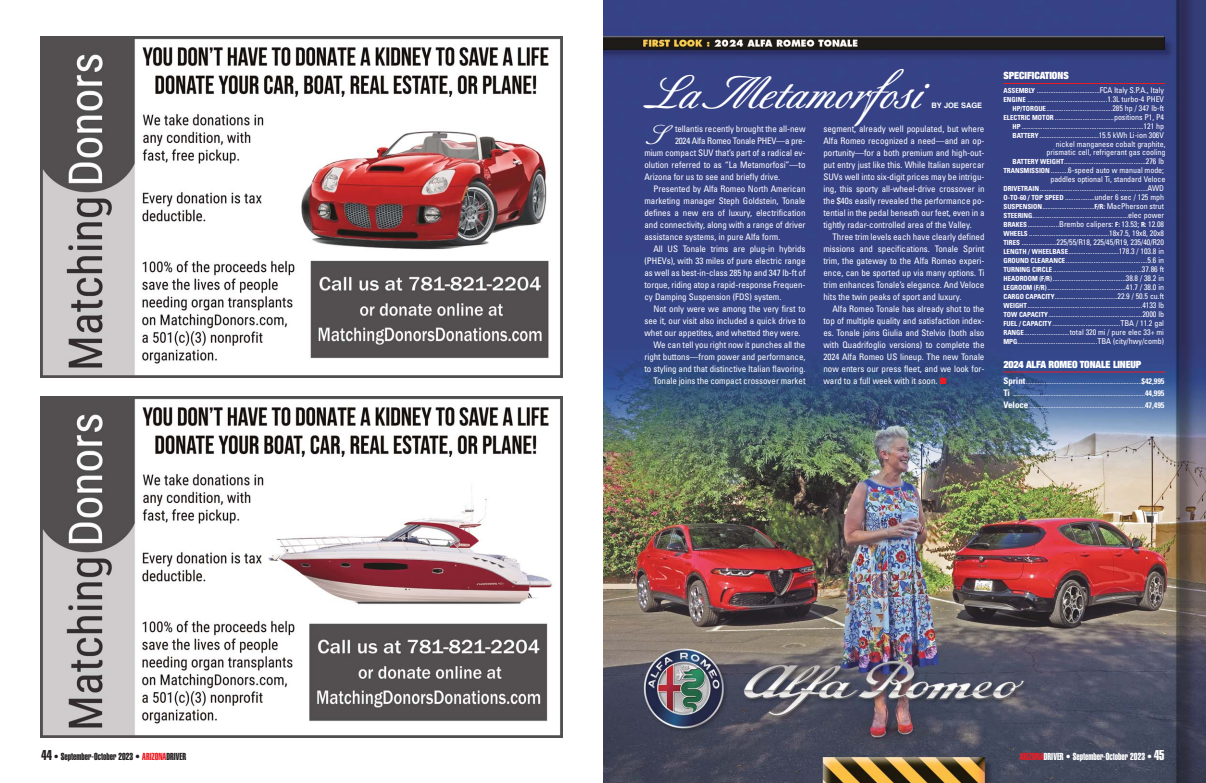
<style>
.page{position:relative;width:1206px;height:783px;background:#fff}
.page>*{position:absolute;margin:0;border:0;box-sizing:border-box;transform-origin:0 0}
.t1{font:500 46px "Berthold Script";color:#fff}
.t2{font:500 26.1px "Berthold Script";color:#fff}
.t3{font:900 expanded 10px "Helvetica Neue";letter-spacing:-.015em;color:#fff}
.t4{font:10px "Helvetica Extra Compressed";color:#fff}
.t5{font:10px "Helvetica Extra Compressed";color:#231f20}
.t6{font:condensed 9px/12px "Univers";letter-spacing:-.005em;color:#fff;text-align:justify}
.t7{font:condensed 8px/8.9px "Univers";letter-spacing:-.005em;color:#fff;text-align:right}
.t8{font:condensed 7.5px/12px "Univers";color:#fff;text-align:justify}
.t9{font:700 7.5px "Helvetica";letter-spacing:-.005em;color:#fff}
.s1{font-size:14px}
.s2{color:#ed1c24}
.s3{font-weight:700;font-size:7px}
.s4{font-weight:700;font-size:9px}
.s5{font-weight:700;font-size:8px}
</style>
<div class="page">
<img style="left:603px;top:0;width:603px;height:783px">
<hr style="left:1004px;top:83px;width:161px;height:1px;background:#ed1c24">
<hr style="left:1004px;top:372px;width:161px;height:1px;background:#ed1c24">
<img style="left:40px;top:36px;width:522px;height:342px">
<img style="left:40px;top:396px;width:522px;height:342px">
<p class="t5" style="left:42px;top:753px;width:146px"><span class="s1">44</span> • September-October 2023 • <span class="s2">ARIZONA</span>DRIVER</p>
<h1 class="t1" style="left:644px;top:72px;width:277px">LaMetamorfosi</h1>
<p class="t9" style="left:932px;top:103px;width:52px">BY JOE SAGE</p>
<h2 class="t2" style="left:644px;top:123px;width:18px">S</h2>
<p class="t6" style="left:675px;top:124px;width:132px">tellantis recently brought the all-new</p>
<p class="t6" style="left:824px;top:124px;width:163px">segment, already well populated, but where Alfa Romeo recognized a need—and an op - por tunity—for a both premium and high-out&shy;put entry just like this. While Italian supercar SUVs well into six-digit prices may be intrigu&shy;ing, this sporty all-wheel-drive crossover in the $40s easily revealed the performance po - tential in the pedal beneath our feet, even in a tightly radar-controlled area of the Valley.</p>
<p class="t6" style="left:824px;top:232px;width:163px;text-indent:9px">Three trim levels each have clearly defined missions and specifications. Tonale Sprint trim, the gateway to the Alfa Romeo experi&shy;ence, can be sported up via many options. Ti trim enhances Tonale’s elegance. And Veloce hits the twin peaks of sport and luxury.</p>
<p class="t6" style="left:824px;top:304px;width:163px;text-indent:9px">Alfa Romeo Tonale has already shot to the top of multiple quality and satisfaction index&shy;es. Tonale joins Giulia and Stelvio (both also with Quadrifoglio versions) to complete the 2024 Alfa Romeo US lineup. The new Tonale now enters our press fleet, and we look for&shy;ward to a full week with it soon. <span class="s2">■</span></p>
<p class="t6" style="left:675px;top:136px;width:132px">2024 Alfa Romeo Tonale PHEV—a pre -</p>
<p class="t6" style="left:644px;top:148px;width:163px">mium compact SUV that’s part of a radical ev -</p>
<p class="t6" style="left:644px;top:160px;width:163px">olution referred to as “La Metamorfosi”—to</p>
<p class="t6" style="left:644px;top:172px;width:137px">Ari zona for us to see and briefly drive.</p>
<p class="t6" style="left:653px;top:184px;width:154px">Presented by Alfa Romeo North American</p>
<p class="t6" style="left:644px;top:196px;width:162px">marketing manager Steph Goldstein, Tonale</p>
<p class="t6" style="left:644px;top:208px;width:163px">defines a new era of luxury, electrification</p>
<p class="t6" style="left:644px;top:220px;width:162px">and connectivity, along with a range of driver</p>
<p class="t6" style="left:644px;top:232px;width:137px">as sistance systems, in pure Alfa form.</p>
<p class="t6" style="left:653px;top:244px;width:154px">All US Tonale trims are plug-in hybrids</p>
<p class="t6" style="left:644px;top:256px;width:163px">(PHEVs), with 33 miles of pure electric range</p>
<p class="t6" style="left:644px;top:268px;width:163px">as well as best-in-class 285 hp and 347 lb-ft of</p>
<p class="t6" style="left:644px;top:280px;width:163px">torque, riding atop a rapid-response Frequen -</p>
<p class="t6" style="left:644px;top:292px;width:138px">cy Damping Suspension (FDS) system.</p>
<p class="t6" style="left:653px;top:304px;width:154px">Not only were we among the very first to</p>
<p class="t6" style="left:644px;top:316px;width:163px">see it, our visit also included a quick drive to</p>
<p class="t6" style="left:644px;top:328px;width:158px">whet our appetites, and whetted they were.</p>
<p class="t6" style="left:653px;top:340px;width:153px">We can tell you right now it punches all the</p>
<p class="t6" style="left:644px;top:352px;width:163px">right buttons—from power and performance,</p>
<p class="t6" style="left:644px;top:364px;width:163px">to styling and that distinctive Italian flavoring.</p>
<p class="t6" style="left:653px;top:376px;width:154px">Tonale joins the compact crossover market</p>
<p class="t3" style="left:1004px;top:72px;width:67px">SPECIFICATIONS</p>
<p class="t7" style="left:1004px;top:87px;width:164px"><span class="s3">ASSEMBLY</span> .....................................FCA Italy S.P.A., Italy <span class="s3">ENGINE</span> ..............................................1.3L turbo-4 PHEV <span class="s3">HP/TORQUE</span>......................................285 hp / 347 lb-ft <span class="s3">ELECTRIC MOTOR</span> ..................................positions P1, P4<br><span class="s3">HP</span> ......................................................................121 hp <span class="s3">BATTERY</span> ..................................15.5 kWh Li-ion 306V nickel manganese cobalt graphite,<br>prismatic cell, refrigerant gas cooling<br><span class="s3">BATTERY WEIGHT</span>...............................................276 lb <span class="s3">TRANSMISSION</span> ..........6-speed auto w manual mode; paddles optional Ti, standard Veloce <span class="s3">DRIVETRAIN</span>..............................................................AWD <span class="s3">O-TO-60 / TOP SPEED</span> .................under 6 sec / 125 mph <span class="s3">SUSPENSION</span>..............................<span class="s3">F/R:</span> MacPherson strut <span class="s3">STEERING</span>.......................................................elec power <span class="s3">BRAKES</span>..................Brembo calipers: <span class="s3">F:</span> 13.53; <span class="s3">R:</span> 12.08<br><span class="s3">WHEELS</span> ..............................................18x7.5, 19x8, 20x8<br><span class="s3">TIRES</span> ....................225/55/R18, 225/45/R19, 235/40/R20<br><span class="s3">LENGTH / WHEELBASE</span>.............................178.3 / 103.8 in <span class="s3">GROUND CLEARANCE</span>...............................................5.6 in <span class="s3">TURNING CIRCLE</span> ...................................................37.86 ft <span class="s3">HEADROOM (F/R)</span>..........................................38.8 / 38.2 in <span class="s3">LEGROOM (F/R)</span>.............................................41.7 / 38.0 in <span class="s3">CARGO CAPACITY</span>....................................22.9 / 50.5 cu.ft <span class="s3">WEIGHT</span>..................................................................4133 lb <span class="s3">TOW CAPACITY</span>......................................................2000 lb <span class="s3">FUEL / CAPACITY</span> .......................................TBA / 11.2 gal <span class="s3">RANGE</span>..........................total 320 mi / pure elec 33+ mi <span class="s3">MPG</span>..............................................TBA (city/hwy/comb)</p>
<p class="t3" style="left:1004px;top:360px;width:140px">2024 ALFA ROMEO TONALE LINEUP</p>
<p class="t8" style="left:1004px;top:376px;width:163px"><span class="s4">Sprint</span>.......................................................................<span class="s5">$42,995<br></span><span class="s4">Ti</span> .................................................................................<span class="s5">44,995<br></span><span class="s4">Veloce</span>.......................................................................<span class="s5">47,495</span></p>
<p class="t4" style="left:1020px;top:753px;width:146px"><span class="s2">ARIZONA</span>DRIVER • September-October 2023 • <span class="s1">45</span></p>
</div>
